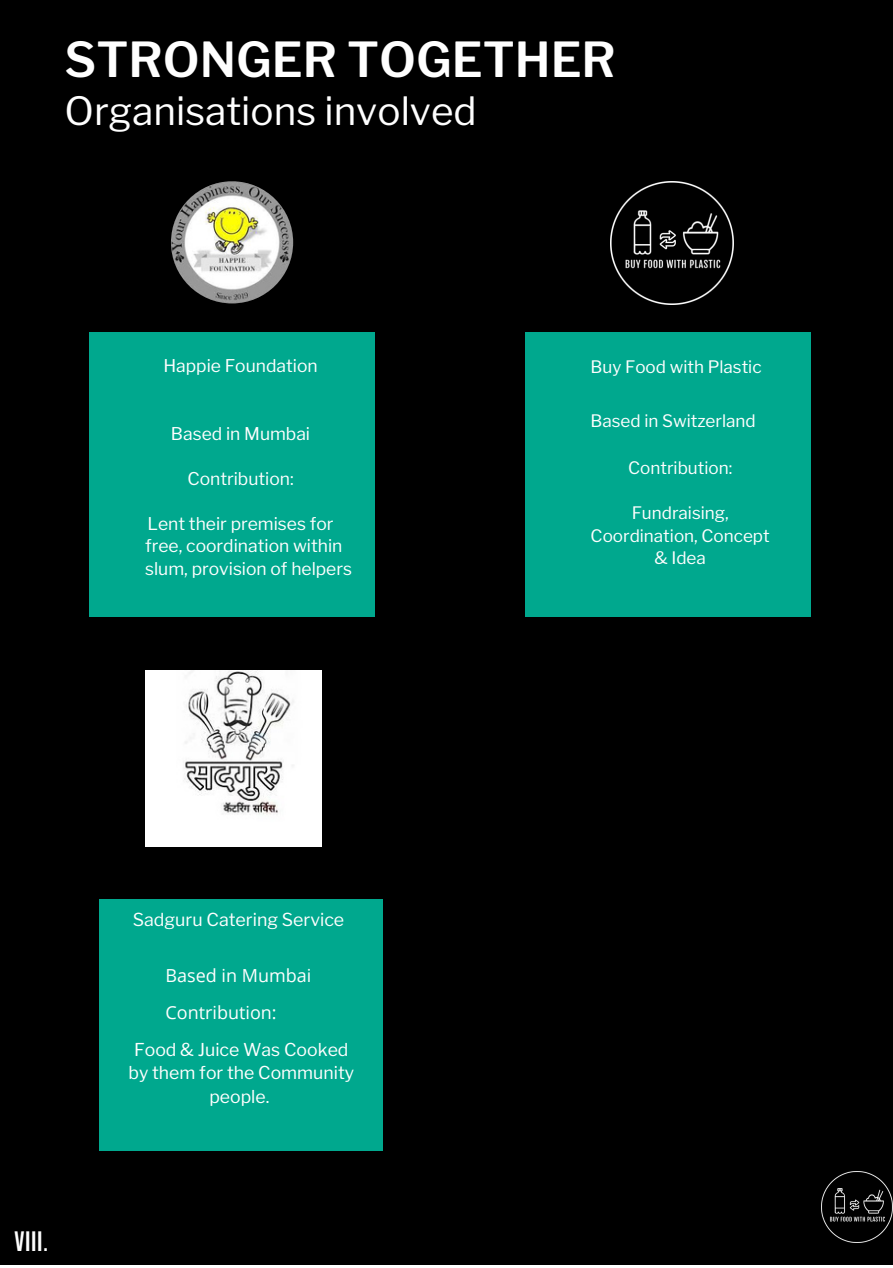
<style>
.page{position:relative;width:893px;height:1268px;background:#fff}
.page>*{position:absolute;margin:0;border:0;box-sizing:border-box;transform-origin:0 0}
.t1{font:600 48px "Libre Franklin";color:#fefefe}
.t2{font:38.7px "Libre Franklin";color:#fefefe}
.t3{font:700 22.5px "Antonio";color:#fefefe}
.t4{font:18px/37px "Open Sans";color:#fefefe}
.t5{font:17.7px/23.5px "Libre Franklin";color:#fff;text-align:center}
.t6{font:17.7px "Libre Franklin";color:#fefefe}
.t7{font:17.4px/22.5px "Libre Franklin";color:#fefefe}
.t8{font:17.1px "Libre Franklin";color:#fefefe}
</style>
<div class="page">
<div style="left:0;top:0;width:892px;height:1265px;background:#000"></div>
<div style="left:89px;top:332px;width:286px;height:284px;background:#00a88e"></div>
<div style="left:524px;top:332px;width:286px;height:284px;background:#00a88e"></div>
<img style="left:171px;top:181px;width:122px;height:122px;border-radius:50%">
<img style="left:821px;top:1171px;width:70px;height:71px">
<img style="left:610px;top:181px;width:123px;height:123px">
<div style="left:99px;top:899px;width:283px;height:252px;background:#00a88e"></div>
<img style="left:145px;top:670px;width:177px;height:177px">
<p class="t1" style="left:65px;top:30px;width:552px">STRONGER TOGETHER</p>
<p class="t2" style="left:65px;top:87px;width:413px">Organisations involved</p>
<p class="t7" style="left:163px;top:355px;width:156px">Happie Foundation</p>
<p class="t7" style="left:171px;top:422px;width:141px">Based in Mumbai</p>
<p class="t7" style="left:187px;top:467px;width:108px">Contribution:</p>
<p class="t7" style="left:145px;top:512px;width:208px">Lent their premises for free, coordination within slum, provision of helpers</p>
<p class="t8" style="left:590px;top:356px;width:172px">Buy Food with Plastic</p>
<p class="t8" style="left:590px;top:410px;width:167px">Based in Switzerland</p>
<p class="t8" style="left:628px;top:458px;width:105px">Contribution:</p>
<p class="t8" style="left:631px;top:503px;width:98px">Fundraising,</p>
<p class="t8" style="left:590px;top:525px;width:180px">Coordination, Concept</p>
<p class="t8" style="left:654px;top:547px;width:53px">&amp; Idea</p>
<p class="t3" style="left:14px;top:1225px;width:36px">VIII.</p>
<p class="t6" style="left:133px;top:909px;width:213px">Sadguru Catering Service</p>
<p class="t4" style="left:165px;top:957px;width:147px">Based in Mumbai<br>Contribution:</p>
<p class="t5" style="left:128px;top:1037px;width:227px">Food &amp; Juice Was Cooked by them for the Community people.</p>
</div>
